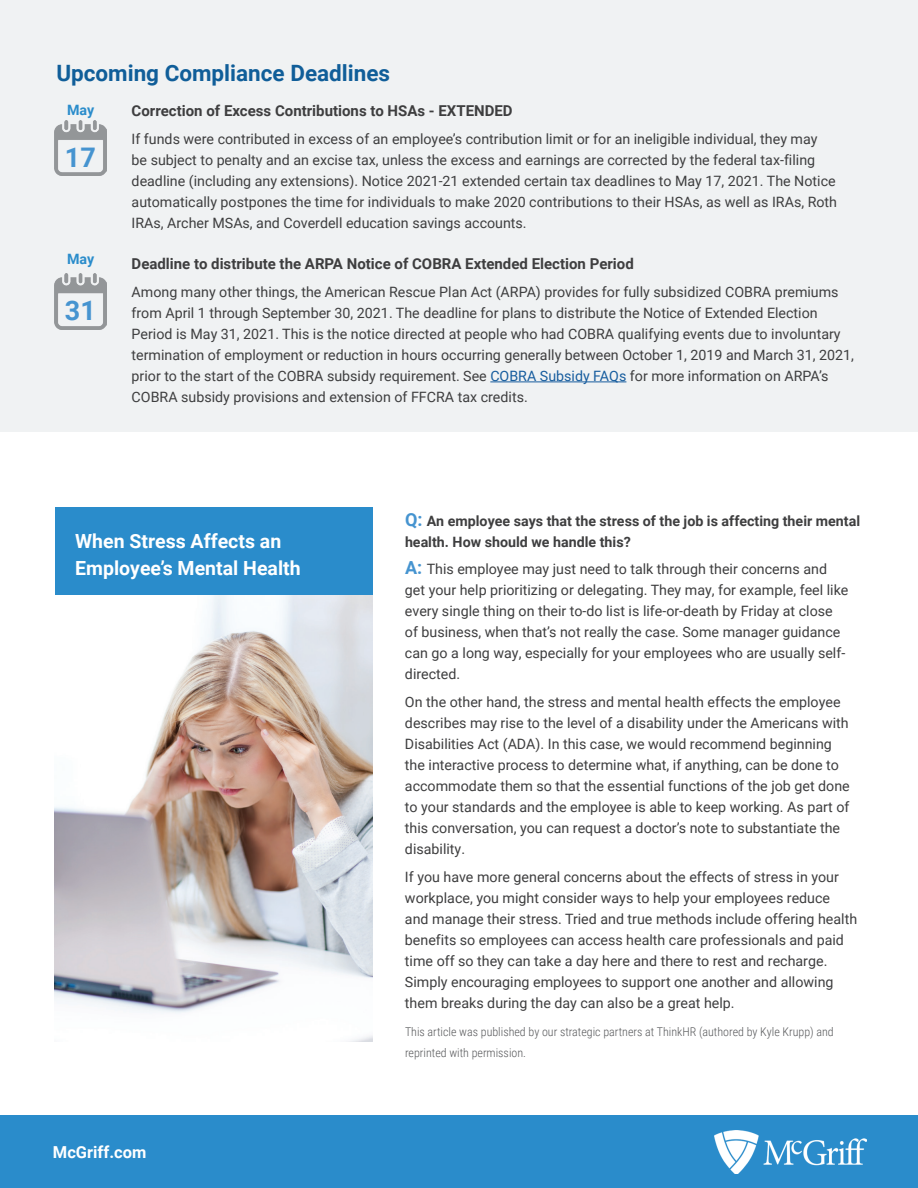
<style>
.page{position:relative;width:918px;height:1188px;background:#fff}
.page>*{position:absolute;margin:0;border:0;box-sizing:border-box;transform-origin:0 0}
.t1{font:700 27px "Roboto";color:#4694d0}
.t2{font:700 22.5px "Roboto";color:#105e99}
.t3{font:700 19.5px/27px "Roboto";color:#fff}
.t4{font:700 16.5px "Roboto";color:#fff}
.t5{font:700 15px "Roboto";color:#3e3e3f}
.t6{font:14.25px/21px "Roboto";color:#3e3e3f}
.t7{font:700 14.25px/21px "Roboto";color:#3e3e3f}
.t8{font:700 14.25px "Roboto";color:#2a8ccb}
.t9{font:300 12px/21px "Roboto Condensed";color:#57585a}
.s1{color:#175d9e}
.s2{font-size:18px;color:#4694d0}
.s3{font-weight:700;font-size:18px;color:#4694d0}
</style>
<div class="page">
<div style="left:0;top:1115px;width:918px;height:73px;background:#2a8ccb"></div>
<div style="left:0;top:0;width:918px;height:432px;background:#f0f2f3"></div>
<img style="left:55px;top:120px;width:52px;height:56px">
<img style="left:55px;top:274px;width:52px;height:55px">
<hr style="left:490px;top:382px;width:136px;height:1px;background:#175d9e">
<img style="left:55px;top:595px;width:317px;height:446px">
<div style="left:55px;top:507px;width:317px;height:88px;background:#2a8ccb"></div>
<img style="left:714px;top:1131px;width:152px;height:43px">
<h2 class="t2" style="left:56px;top:57px;width:335px">Upcoming Compliance Deadlines</h2>
<p class="t8" style="left:67px;top:100px;width:29px">May</p>
<h1 class="t1" style="left:65px;top:138px;width:32px">17</h1>
<p class="t5" style="left:132px;top:100px;width:383px">Correction of Excess Contributions to HSAs - EXTENDED</p>
<p class="t6" style="left:132px;top:127px;width:707px">If funds were contributed in excess of an employee’s contribution limit or for an ineligible individual, they may<br>be subject to penalty and an excise tax, unless the excess and earnings are corrected by the federal tax-filing deadline (including any extensions). Notice 2021-21 extended certain tax deadlines to May 17, 2021. The Notice automatically postpones the time for individuals to make 2020 contributions to their HSAs, as well as IRAs, Roth IRAs, Archer MSAs, and Coverdell education savings accounts.</p>
<p class="t8" style="left:67px;top:249px;width:29px">May</p>
<h1 class="t1" style="left:65px;top:291px;width:32px">31</h1>
<p class="t5" style="left:132px;top:253px;width:504px">Deadline to distribute the ARPA Notice of COBRA Extended Election Period</p>
<p class="t6" style="left:132px;top:281px;width:724px">Among many other things, the American Rescue Plan Act (ARPA) provides for fully subsidized COBRA premiums from April 1 through September 30, 2021. The deadline for plans to distribute the Notice of Extended Election Period is May 31, 2021. This is the notice directed at people who had COBRA qualifying events due to involuntary termination of employment or reduction in hours occurring generally between October 1, 2019 and March 31, 2021, prior to the start of the COBRA subsidy requirement. See <span class="s1">COBRA Subsidy FAQs</span> for more information on ARPA’s COBRA subsidy provisions and extension of FFCRA tax credits.</p>
<h3 class="t3" style="left:75px;top:526px;width:227px">When Stress Affects an<br>Employee’s Mental Health</h3>
<p class="t4" style="left:53px;top:1140px;width:95px">McGriff.com</p>
<p class="t7" style="left:405px;top:510px;width:457px"><span class="s2">Q:</span> An employee says that the stress of the job is affecting their mental health. How should we handle this?</p>
<p class="t6" style="left:405px;top:558px;width:445px"><span class="s3">A:</span> This employee may just need to talk through their concerns and get your help prioritizing or delegating. They may, for example, feel like every single thing on their to-do list is life-or-death by Friday at close of business, when that’s not really the case. Some manager guidance can go a long way, especially for your employees who are usually self&shy;directed.</p>
<p class="t6" style="left:405px;top:691px;width:446px">On the other hand, the stress and mental health effects the employee describes may rise to the level of a disability under the Americans with Disabilities Act (ADA). In this case, we would recommend beginning the interactive process to determine what, if anything, can be done to accommodate them so that the essential functions of the job get done to your standards and the employee is able to keep working. As part of this conversation, you can request a doctor’s note to substantiate the disability.</p>
<p class="t6" style="left:405px;top:866px;width:454px">If you have more general concerns about the effects of stress in your workplace, you might consider ways to help your employees reduce and manage their stress. Tried and true methods include offering health benefits so employees can access health care professionals and paid time off so they can take a day here and there to rest and recharge.<br>Simply encouraging employees to support one another and allowing them breaks during the day can also be a great help.</p>
<p class="t9" style="left:405px;top:1021px;width:430px">This article was published by our strategic partners at ThinkHR (authored by Kyle Krupp) and reprinted with permission.</p>
</div>
